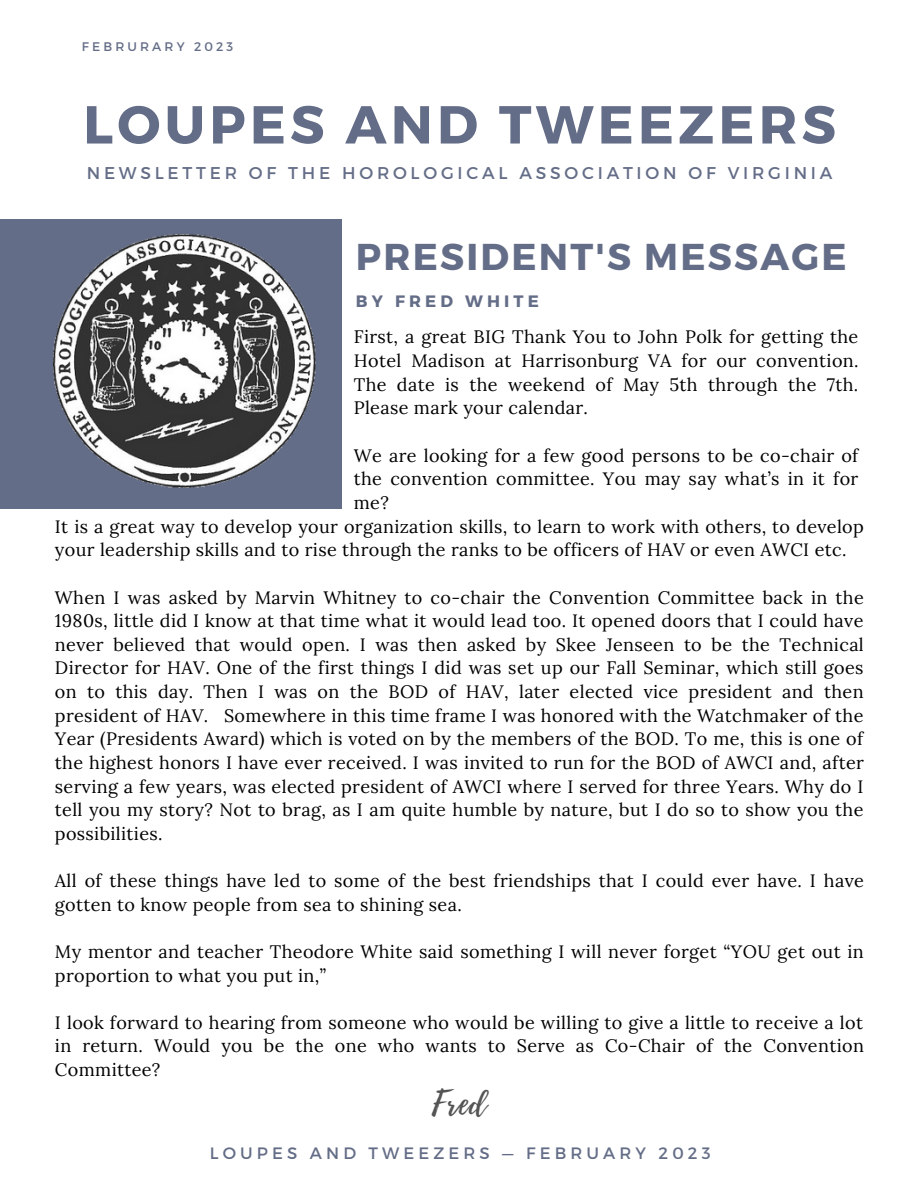
<style>
.page{position:relative;width:918px;height:1188px;background:#fff}
.page>*{position:absolute;margin:0;border:0;box-sizing:border-box;transform-origin:0 0}
.t1{font:700 53.4px "Montserrat";letter-spacing:.08em;color:#646d87}
.t2{font:700 37.35px "Montserrat";letter-spacing:.06em;color:#646d87}
.t3{font:33px "Playlist Script";color:#545454}
.t4{font:18px/23.7px "Lora";letter-spacing:.02em;color:#010101;text-align:justify}
.t5{font:17.1px "Montserrat";letter-spacing:.22em;color:#646d87}
.t6{font:16.5px "Montserrat";letter-spacing:.25em;color:#646d87}
.t7{font:700 16.5px "Montserrat";letter-spacing:.25em;color:#646d87}
.t8{font:12.45px "Montserrat";letter-spacing:.25em;color:#646d87}
</style>
<div class="page">
<div style="left:0;top:219px;width:342px;height:290px;background:#646d87"></div>
<img style="left:54px;top:234px;width:262px;height:254px">
<p class="t8" style="left:82px;top:39px;width:153px">FEBRURARY 2023</p>
<h1 class="t1" style="left:83px;top:90px;width:754px">LOUPES AND TWEEZERS</h1>
<p class="t5" style="left:87px;top:162px;width:747px">NEWSLETTER OF THE HOROLOGICAL ASSOCIATION OF VIRGINIA</p>
<h2 class="t2" style="left:356px;top:232px;width:492px">PRESIDENT'S MESSAGE</h2>
<p class="t7" style="left:356px;top:290px;width:185px">BY FRED WHITE</p>
<p class="t4" style="left:354px;top:325px;width:506px">First, a great BIG Thank You to John Polk for getting the Hotel Madison at Harrisonburg VA for our convention.<br>The date is the weekend of May 5th through the 7th.<br>Please mark your calendar.</p>
<p class="t4" style="left:354px;top:443px;width:506px">We are looking for a few good persons to be co-chair of the convention committee. You may say what’s in it for me?</p>
<p class="t4" style="left:55px;top:514px;width:810px">It is a great way to develop your organization skills, to learn to work with others, to develop your leadership skills and to rise through the ranks to be officers of HAV or even AWCI etc.</p>
<p class="t4" style="left:55px;top:585px;width:810px">When I was asked by Marvin Whitney to co-chair the Convention Committee back in the 1980s, little did I know at that time what it would lead too. It opened doors that I could have never believed that would open. I was then asked by Skee Jenseen to be the Technical Director for HAV. One of the first things I did was set up our Fall Seminar, which still goes on to this day. Then I was on the BOD of HAV, later elected vice president and then president of HAV. Somewhere in this time frame I was honored with the Watchmaker of the Year (Presidents Award) which is voted on by the members of the BOD. To me, this is one of the highest honors I have ever received. I was invited to run for the BOD of AWCI and, after serving a few years, was elected president of AWCI where I served for three Years. Why do I tell you my story? Not to brag, as I am quite humble by nature, but I do so to show you the possibilities.</p>
<p class="t4" style="left:55px;top:869px;width:810px">All of these things have led to some of the best friendships that I could ever have. I have gotten to know people from sea to shining sea.</p>
<p class="t4" style="left:55px;top:940px;width:810px">My mentor and teacher Theodore White said something I will never forget “YOU get out in proportion to what you put in,”</p>
<p class="t4" style="left:55px;top:1010px;width:811px">I look forward to hearing from someone who would be willing to give a little to receive a lot in return. Would you be the one who wants to Serve as Co-Chair of the Convention Committee?</p>
<h3 class="t3" style="left:432px;top:1080px;width:56px">Fred</h3>
<p class="t6" style="left:210px;top:1142px;width:502px">LOUPES AND TWEEZERS — FEBRUARY 2023</p>
</div>
